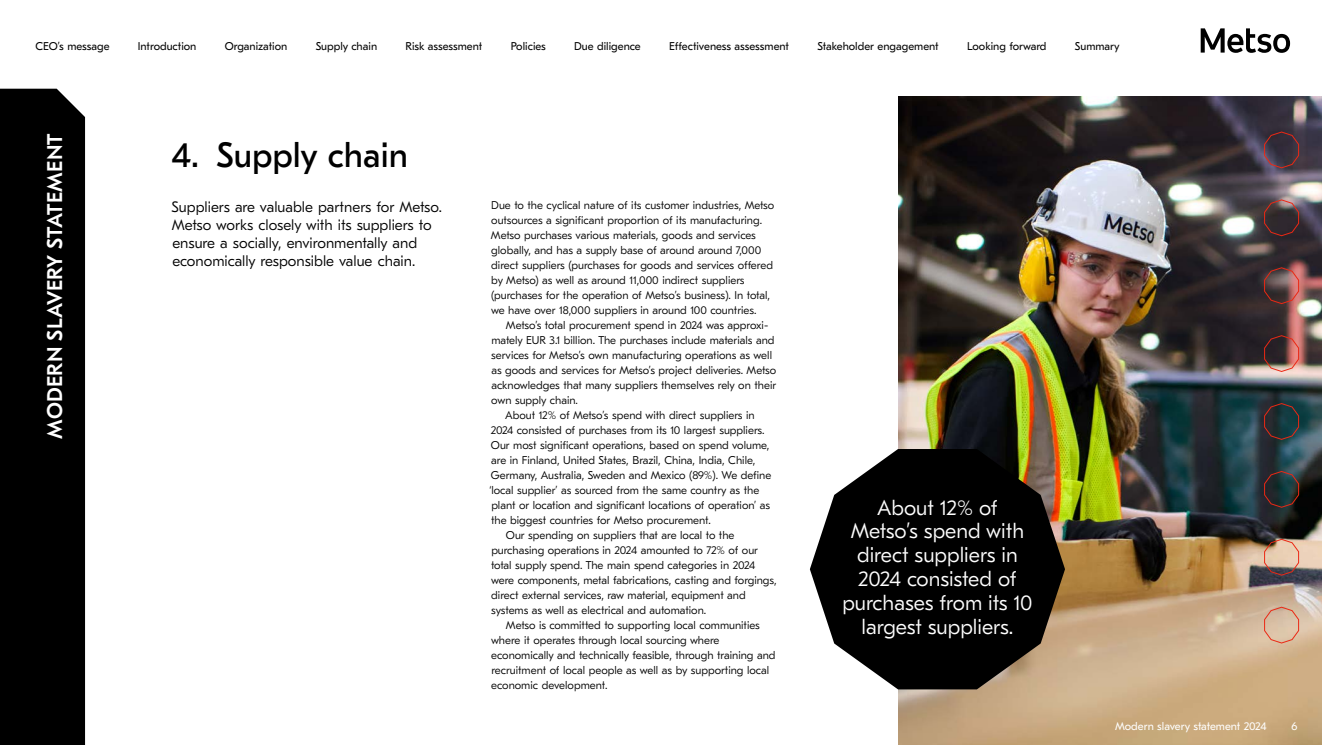
<style>
.page{position:relative;width:1322px;height:745px;background:#fff}
.page>*{position:absolute;margin:0;border:0;box-sizing:border-box;transform-origin:0 0}
.t1{font:35px "GT Eesti Pro Text";color:#000}
.t2{font:300 21.25px/23.8px "GT Eesti Pro Text";color:#fff;text-align:center}
.t3{font:500 21.25px "GT Eesti Pro Text";letter-spacing:.01em;color:#fff}
.t4{font:300 15px/18px "GT Eesti Pro Text";color:#000}
.t5{font:300 11.25px/15px "GT Eesti Pro Text";color:#000}
.t6{font:11.25px "GT Eesti Pro Text";color:#000}
.t7{font:11.25px "GT Eesti Pro Text";color:#fff}
</style>
<div class="page">
<img style="left:898px;top:96px;width:424px;height:648px">
<svg style="left:810px;top:448px;width:255px;height:241px;background:#32302d"></svg>
<svg style="left:1264px;top:132px;width:35px;height:36px"></svg>
<svg style="left:1264px;top:199px;width:35px;height:37px"></svg>
<svg style="left:1264px;top:267px;width:35px;height:37px"></svg>
<svg style="left:1264px;top:335px;width:35px;height:36px"></svg>
<svg style="left:1264px;top:403px;width:35px;height:36px"></svg>
<svg style="left:1264px;top:471px;width:35px;height:36px"></svg>
<svg style="left:1264px;top:538px;width:35px;height:37px"></svg>
<svg style="left:1264px;top:606px;width:35px;height:37px"></svg>
<div style="left:0;top:89px;width:85px;height:655px;background:#000"></div>
<svg style="left:1200px;top:28px;width:90px;height:25px"></svg>
<p class="t6" style="left:35px;top:40px;width:76px">CEO’s message</p>
<p class="t6" style="left:138px;top:40px;width:60px">Introduction</p>
<p class="t6" style="left:225px;top:40px;width:64px">Organization</p>
<p class="t6" style="left:316px;top:40px;width:63px">Supply chain</p>
<p class="t6" style="left:405px;top:40px;width:78px">Risk assessment</p>
<p class="t6" style="left:511px;top:40px;width:37px">Policies</p>
<p class="t6" style="left:574px;top:40px;width:68px">Due diligence</p>
<p class="t6" style="left:669px;top:40px;width:122px">Effectiveness assessment</p>
<p class="t6" style="left:817px;top:40px;width:123px">Stakeholder engagement</p>
<p class="t6" style="left:967px;top:40px;width:81px">Looking forward</p>
<p class="t6" style="left:1075px;top:40px;width:46px">Summary</p>
<h2 class="t3" style="left:43px;top:438px;width:306px;rotate:-90deg">Modern slavery statement</h2>
<h1 class="t1" style="left:172px;top:135px;width:238px">4. Supply chain</h1>
<h3 class="t4" style="left:172px;top:198px;width:272px">Suppliers are valuable partners for Metso.<br>Metso works closely with its suppliers to ensure a socially, environmentally and economically responsible value chain.</h3>
<p class="t5" style="left:491px;top:197px;width:285px">Due to the cyclical nature of its customer industries, Metso outsources a significant proportion of its manufacturing.<br>Metso purchases various materials, goods and services globally, and has a supply base of around around 7,000 direct suppliers (purchases for goods and services offered by Metso) as well as around 11,000 indirect suppliers (purchases for the operation of Metso’s business). In total, we have over 18,000 suppliers in around 100 countries.</p>
<p class="t5" style="left:506px;top:317px;width:264px">Metso’s total procurement spend in 2024 was approxi-</p>
<p class="t5" style="left:491px;top:332px;width:285px">mately EUR 3.1 billion. The purchases include materials and</p>
<p class="t5" style="left:491px;top:347px;width:282px">services for Metso’s own manufacturing operations as well</p>
<p class="t5" style="left:491px;top:362px;width:286px">as goods and services for Metso’s project deliveries. Metso</p>
<p class="t5" style="left:491px;top:377px;width:286px">acknowledges that many suppliers themselves rely on their</p>
<p class="t5" style="left:491px;top:392px;width:88px">own supply chain.</p>
<p class="t5" style="left:505px;top:407px;width:251px">About 12% of Metso’s spend with direct suppliers in</p>
<p class="t5" style="left:491px;top:422px;width:275px">2024 consisted of purchases from its 10 largest suppliers.</p>
<p class="t5" style="left:491px;top:437px;width:280px">Our most significant operations, based on spend volume,</p>
<p class="t5" style="left:491px;top:452px;width:265px">are in Finland, United States, Brazil, China, India, Chile,</p>
<p class="t5" style="left:491px;top:467px;width:282px">Germany, Australia, Sweden and Mexico (89%). We define</p>
<p class="t5" style="left:489px;top:482px;width:271px">‘local supplier’ as sourced from the same country as the</p>
<p class="t5" style="left:491px;top:497px;width:280px">plant or location and significant locations of operation’ as</p>
<p class="t5" style="left:491px;top:512px;width:221px">the biggest countries for Metso procurement.</p>
<p class="t5" style="left:506px;top:527px;width:230px">Our spending on suppliers that are local to the</p>
<p class="t5" style="left:491px;top:542px;width:268px">purchasing operations in 2024 amounted to 72% of our</p>
<p class="t5" style="left:491px;top:557px;width:266px">total supply spend. The main spend categories in 2024</p>
<p class="t5" style="left:491px;top:572px;width:287px">were components, metal fabrications, casting and forgings,</p>
<p class="t5" style="left:491px;top:587px;width:256px">direct external services, raw material, equipment and</p>
<p class="t5" style="left:491px;top:602px;width:216px">systems as well as electrical and automation.</p>
<p class="t5" style="left:506px;top:617px;width:255px">Metso is committed to supporting local communities</p>
<p class="t5" style="left:491px;top:632px;width:230px">where it operates through local sourcing where</p>
<p class="t5" style="left:491px;top:647px;width:286px">economically and technically feasible, through training and</p>
<p class="t5" style="left:491px;top:662px;width:279px">recruitment of local people as well as by supporting local</p>
<p class="t5" style="left:491px;top:677px;width:118px">economic development.</p>
<h2 class="t2" style="left:842px;top:495px;width:192px">About 12% of<br>Metso’s spend with direct suppliers in<br>2024 consisted of purchases from its 10 largest suppliers.</h2>
<p class="t7" style="left:1115px;top:719px;width:153px">Modern slavery statement 2024</p>
<p class="t7" style="left:1291px;top:719px;width:7px">6</p>
</div>
